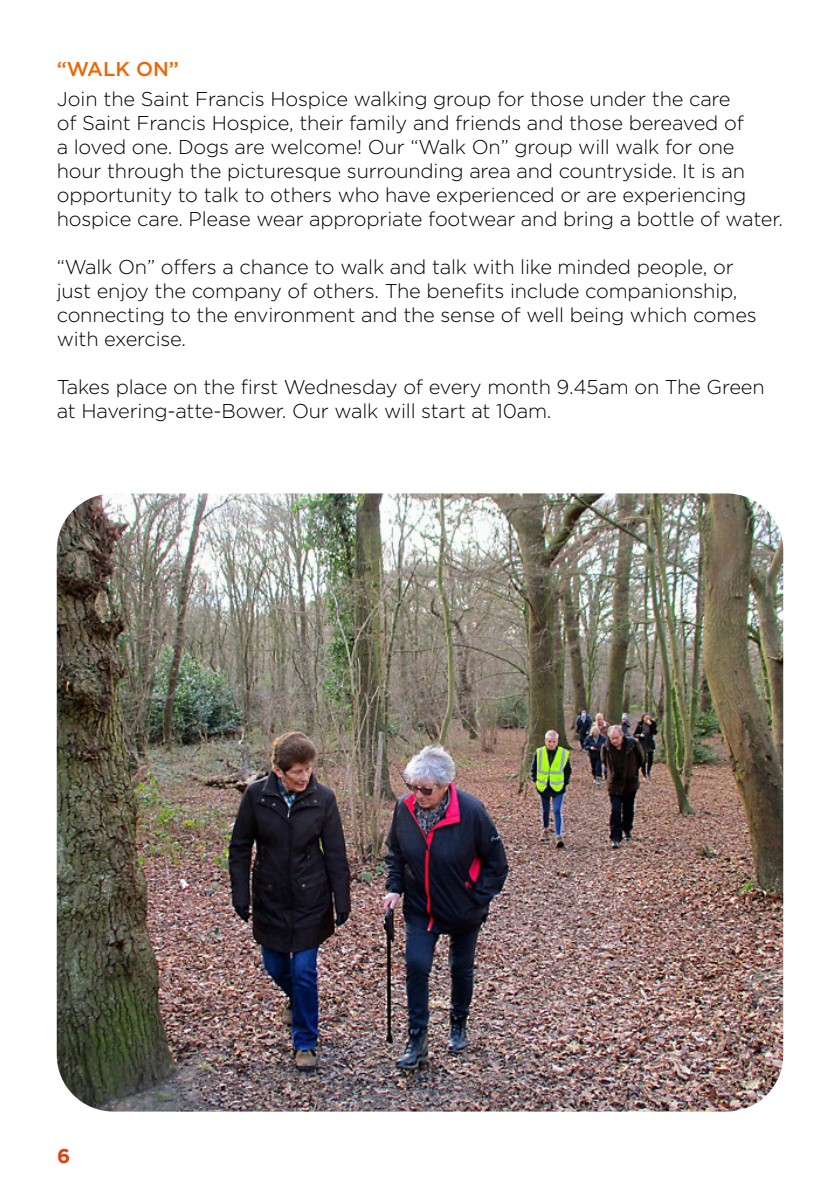
<style>
.page{position:relative;width:840px;height:1191px;background:#fff}
.page>*{position:absolute;margin:0;border:0;box-sizing:border-box;transform-origin:0 0}
.t1{font:300 20px/24px "Gotham";letter-spacing:-.01em;color:#000}
.t2{font:500 20px "Gotham";color:#ec6608}
.t3{font:700 20px "Gotham";color:#df4113}
</style>
<div class="page">
<img style="left:57px;top:493px;width:725px;height:618px">
<p class="t2" style="left:57px;top:56px;width:124px">“WALK ON”</p>
<p class="t1" style="left:57px;top:86px;width:727px">Join the Saint Francis Hospice walking group for those under the care<br>of Saint Francis Hospice, their family and friends and those bereaved of<br>a loved one. Dogs are welcome! Our “Walk On” group will walk for one hour through the picturesque surrounding area and countryside. It is an opportunity to talk to others who have experienced or are experiencing hospice care. Please wear appropriate footwear and bring a bottle of water.</p>
<p class="t1" style="left:57px;top:254px;width:701px">“Walk On” offers a chance to walk and talk with like minded people, or just enjoy the company of others. The benefits include companionship, connecting to the environment and the sense of well being which comes with exercise.</p>
<p class="t1" style="left:57px;top:374px;width:709px">Takes place on the first Wednesday of every month 9.45am on The Green at Havering-atte-Bower. Our walk will start at 10am.</p>
<p class="t3" style="left:57px;top:1142px;width:15px">6</p>
</div>
